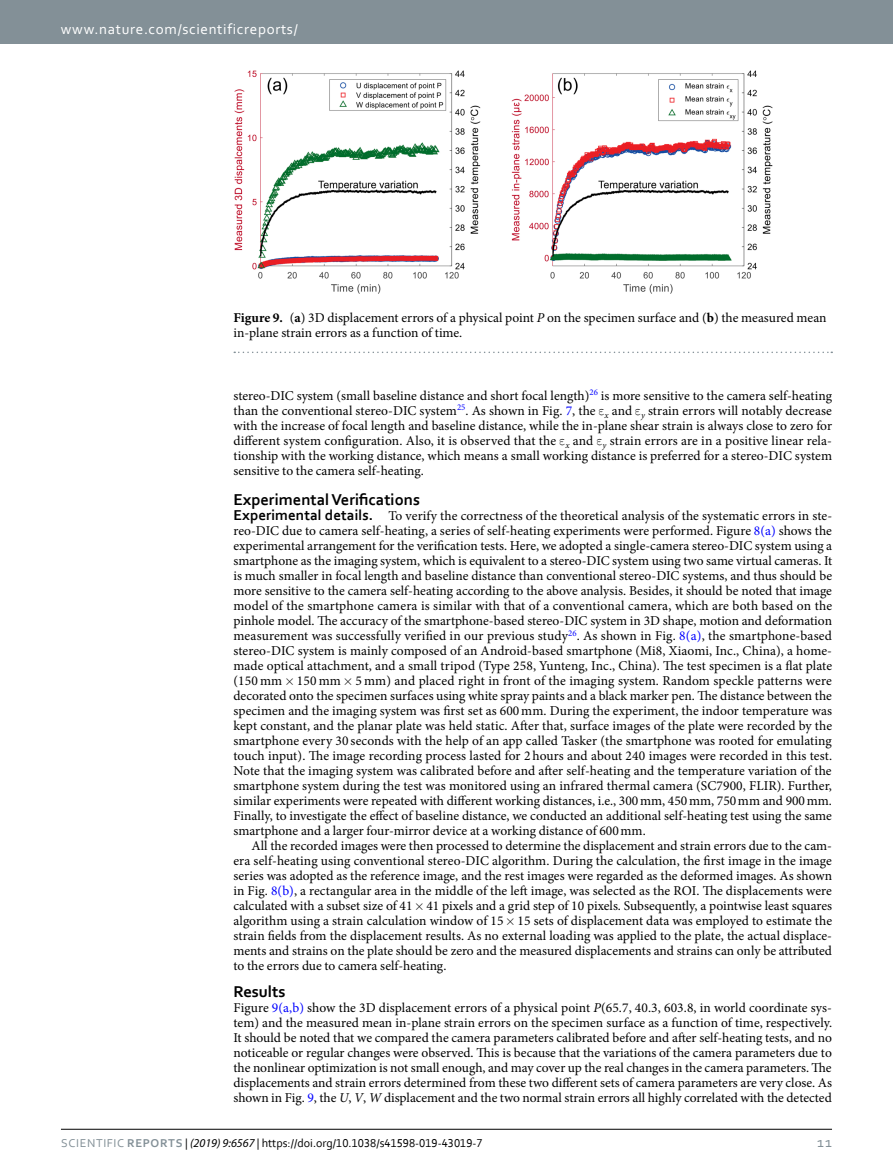
<style>
.page{position:relative;width:893px;height:1174px;background:#fff}
.page>*{position:absolute;margin:0;border:0;box-sizing:border-box;transform-origin:0 0}
.t1{font:700 16.5px "Corbel";color:#000}
.t2{font:16.5px "Corbel Bold 2";color:#000}
.t3{font:15px "Corbel 2";letter-spacing:.045em;color:#fff}
.t4{font:15px "Corbel 2";color:#839097}
.t5{font:13.5px/15px "Minion Pro";letter-spacing:-.005em;color:#000;text-align:justify}
.t6{font:12px "Corbel";color:#000}
.s1{font-weight:700}
.s2{font-style:italic}
.s3{color:#00f}
.s4{font-family:"Corbel";font-weight:700;font-size:15px}
.s5{font-family:"Corbel 2";color:#839097}
.s6{font-family:"Corbel Bold 2";color:#839097}
.s7{font-family:"Corbel 2"}
.s8{font-family:"Myriad Pro";font-style:italic}
</style>
<div class="page">
<hr style="left:61px;top:1129px;width:771px;height:1px;background:#000">
<div style="left:0;top:0;width:893px;height:43px;background:#839097"></div>
<img style="left:234px;top:70px;width:539px;height:224px">
<svg style="left:234px;top:351px;width:598px;height:2px"></svg>
<p class="t3" style="left:61px;top:19px;width:238px">www.nature.com/scientificreports/</p>
<p class="t5" style="left:233px;top:310px;width:595px"><span class="s1">Figure 9.</span> (<span class="s1">a</span>) 3D displacement errors of a physical point <span class="s2">P</span> on the specimen surface and (<span class="s1">b</span>) the measured mean in-plane strain errors as a function of time.</p>
<p class="t5" style="left:233px;top:388px;width:600px">stereo-DIC system (small baseline distance and short focal length)<sup>26</sup> is more sensitive to the camera self-heating than the conventional stereo-DIC system<sup>25</sup>. As shown in Fig. <span class="s3">7</span>, the <sub>x</sub> and <sub>y</sub> strain errors will notably decrease with the increase of focal length and baseline distance, while the in-plane shear strain is always close to zero for different system configuration. Also, it is observed that the <sub>x</sub> and <sub>y</sub> strain errors are in a positive linear rela&shy;tionship with the working distance, which means a small working distance is preferred for a stereo-DIC system sensitive to the camera self-heating.</p>
<p class="t1" style="left:233px;top:489px;width:188px">Experimental Verifications</p>
<p class="t5" style="left:233px;top:508px;width:600px"><span class="s4">Experimental details.</span> To verify the correctness of the theoretical analysis of the systematic errors in ste&shy;reo-DIC due to camera self-heating, a series of self-heating experiments were performed. Figure <span class="s3">8(a)</span> shows the experimental arrangement for the verification tests. Here, we adopted a single-camera stereo-DIC system using a smartphone as the imaging system, which is equivalent to a stereo-DIC system using two same virtual cameras. It is much smaller in focal length and baseline distance than conventional stereo-DIC systems, and thus should be more sensitive to the camera self-heating according to the above analysis. Besides, it should be noted that image model of the smartphone camera is similar with that of a conventional camera, which are both based on the pinhole model. The accuracy of the smartphone-based stereo-DIC system in 3D shape, motion and deformation measurement was successfully verified in our previous study<sup>26</sup>. As shown in Fig. <span class="s3">8(a)</span>, the smartphone-based stereo-DIC system is mainly composed of an Android-based smartphone (Mi8, Xiaomi, Inc., China), a home&shy;made optical attachment, and a small tripod (Type 258, Yunteng, Inc., China). The test specimen is a flat plate (150 mm 150 mm 5 mm) and placed right in front of the imaging system. Random speckle patterns were decorated onto the specimen surfaces using white spray paints and a black marker pen. The distance between the specimen and the imaging system was first set as 600 mm. During the experiment, the indoor temperature was kept constant, and the planar plate was held static. After that, surface images of the plate were recorded by the smartphone every 30 seconds with the help of an app called Tasker (the smartphone was rooted for emulating touch input). The image recording process lasted for 2 hours and about 240 images were recorded in this test.<br>Note that the imaging system was calibrated before and after self-heating and the temperature variation of the smartphone system during the test was monitored using an infrared thermal camera (SC7900, FLIR). Further, similar experiments were repeated with different working distances, i.e., 300mm, 450mm, 750mm and 900mm.<br>Finally, to investigate the effect of baseline distance, we conducted an additional self-heating test using the same smartphone and a larger four-mirror device at a working distance of 600mm.</p>
<p class="t5" style="left:233px;top:838px;width:600px;text-indent:18px">All the recorded images were then processed to determine the displacement and strain errors due to the cam&shy;era self-heating using conventional stereo-DIC algorithm. During the calculation, the first image in the image series was adopted as the reference image, and the rest images were regarded as the deformed images. As shown in Fig. <span class="s3">8(b)</span>, a rectangular area in the middle of the left image, was selected as the ROI. The displacements were calculated with a subset size of 41 41 pixels and a grid step of 10 pixels. Subsequently, a pointwise least squares algorithm using a strain calculation window of 15 15 sets of displacement data was employed to estimate the strain fields from the displacement results. As no external loading was applied to the plate, the actual displace&shy;ments and strains on the plate should be zero and the measured displacements and strains can only be attributed to the errors due to camera self-heating.</p>
<p class="t2" style="left:233px;top:981px;width:53px">Results</p>
<p class="t5" style="left:233px;top:1000px;width:600px">Figure <span class="s3">9(a,b)</span> show the 3D displacement errors of a physical point <span class="s2">P</span>(65.7, 40.3, 603.8, in world coordinate sys&shy;tem) and the measured mean in-plane strain errors on the specimen surface as a function of time, respectively.<br>It should be noted that we compared the camera parameters calibrated before and after self-heating tests, and no noticeable or regular changes were observed. This is because that the variations of the camera parameters due to the nonlinear optimization is not small enough, and may cover up the real changes in the camera parameters. The displacements and strain errors determined from these two different sets of camera parameters are very close. As shown in Fig. <span class="s3">9</span>, the <span class="s2">U</span>, <span class="s2">V</span>, <span class="s2">W</span> displacement and the two normal strain errors all highly correlated with the detected</p>
<p class="t6" style="left:61px;top:1135px;width:423px"><span class="s5">Scientific</span> <span class="s6">Reports</span> <span class="s7">|</span> <span class="s8">(2019) 9:6567</span> <span class="s7">|</span> https://doi.org/10.1038/s41598-019-43019-7</p>
<p class="t4" style="left:817px;top:1132px;width:16px">11</p>
</div>
